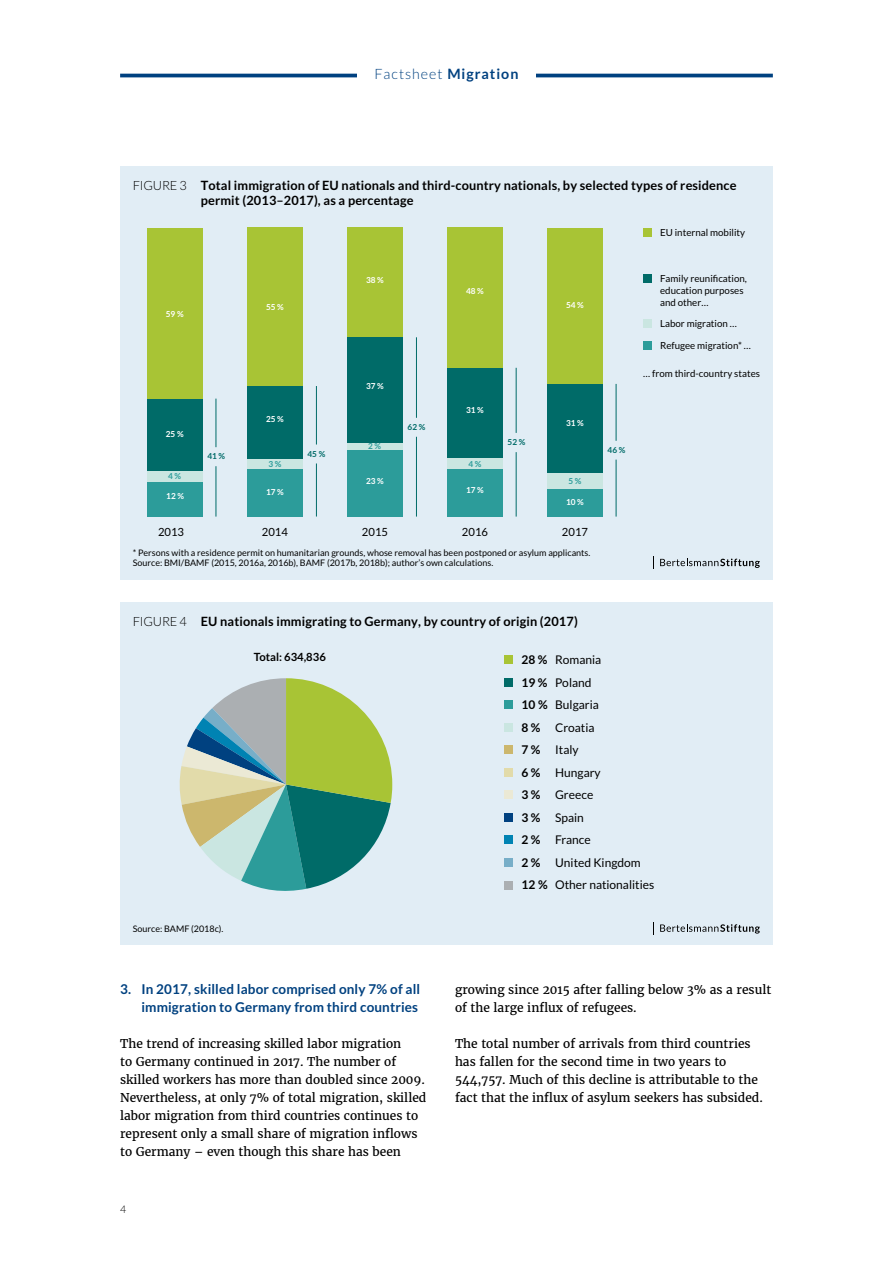
<style>
.page{position:relative;width:893px;height:1263px;background:#fff}
.page>*{position:absolute;margin:0;border:0;box-sizing:border-box;transform-origin:0 0}
.t1{font:300 14.25px "Lato";letter-spacing:.07em;color:#004180}
.t2{font:700 13.5px/18px "Lato";letter-spacing:.01em;color:#004180;text-align:right}
.t3{font:700 12.75px/15.3px "Lato";letter-spacing:.01em;color:#000}
.t4{font:12px/18px "Merriweather";color:#000}
.t5{font:12px/22.5px "Lato";color:#000}
.t6{font:11.25px "Lato";color:#000}
.t7{font:700 11.25px "Lato";color:#000}
.t8{font:300 10.5px "Lato";color:#000}
.t9{font:9.75px/11.7px "Lato";color:#000}
.t10{font:9px/10.8px "Lato";color:#000}
.t11{font:700 8.25px "Lato";color:#fff}
.t12{font:700 8.25px "Lato";color:#006b68}
.t13{font:700 8.25px "Lato";color:#2c9c9a}
.s1{font-weight:700}
.s2{font-weight:300}
</style>
<div class="page">
<hr style="left:120px;top:74px;width:653px;height:3px;background:#004180">
<div style="left:357px;top:68px;width:179px;height:27px;background:#fff"></div>
<div style="left:120px;top:602px;width:653px;height:338px;background:#e1edf5"></div>
<svg style="left:179px;top:678px;width:213px;height:213px"></svg>
<svg style="left:660px;top:924px;width:100px;height:9px"></svg>
<svg style="left:653px;top:922px;width:1px;height:12px"></svg>
<div style="left:504px;top:655px;width:9px;height:9px;background:#a8c435"></div>
<div style="left:504px;top:678px;width:9px;height:8px;background:#006b68"></div>
<div style="left:504px;top:701px;width:9px;height:8px;background:#2c9c9a"></div>
<div style="left:504px;top:723px;width:9px;height:9px;background:#cae6e1"></div>
<div style="left:504px;top:746px;width:9px;height:8px;background:#ccb76d"></div>
<div style="left:504px;top:768px;width:9px;height:9px;background:#e2dbaa"></div>
<div style="left:504px;top:791px;width:9px;height:8px;background:#ebe9d5"></div>
<div style="left:504px;top:813px;width:9px;height:9px;background:#004180"></div>
<div style="left:504px;top:836px;width:9px;height:8px;background:#0083b3"></div>
<div style="left:504px;top:858px;width:9px;height:9px;background:#77aec8"></div>
<div style="left:504px;top:881px;width:9px;height:8px;background:#abafb2"></div>
<div style="left:120px;top:167px;width:653px;height:413px;background:#e1edf5"></div>
<svg style="left:660px;top:559px;width:100px;height:9px"></svg>
<svg style="left:653px;top:556px;width:1px;height:13px"></svg>
<div style="left:643px;top:229px;width:9px;height:8px;background:#a8c435"></div>
<hr style="left:216px;top:466px;width:1px;height:51px;background:#006b68">
<hr style="left:216px;top:399px;width:1px;height:48px;background:#006b68">
<hr style="left:316px;top:386px;width:1px;height:58px;background:#006b68">
<hr style="left:316px;top:463px;width:1px;height:53px;background:#006b68">
<hr style="left:416px;top:437px;width:1px;height:80px;background:#006b68">
<hr style="left:416px;top:337px;width:1px;height:81px;background:#006b68">
<hr style="left:516px;top:368px;width:1px;height:65px;background:#006b68">
<hr style="left:516px;top:452px;width:1px;height:65px;background:#006b68">
<hr style="left:616px;top:384px;width:1px;height:57px;background:#006b68">
<hr style="left:616px;top:460px;width:1px;height:57px;background:#006b68">
<div style="left:147px;top:482px;width:56px;height:35px;background:#2c9c9a"></div>
<div style="left:147px;top:470px;width:56px;height:12px;background:#cae6e1"></div>
<div style="left:147px;top:398px;width:56px;height:73px;background:#006b68"></div>
<div style="left:147px;top:228px;width:56px;height:170px;background:#a8c435"></div>
<div style="left:247px;top:468px;width:56px;height:48px;background:#2c9c9a"></div>
<div style="left:247px;top:459px;width:56px;height:9px;background:#cae6e1"></div>
<div style="left:247px;top:386px;width:56px;height:73px;background:#006b68"></div>
<div style="left:247px;top:227px;width:56px;height:159px;background:#a8c435"></div>
<div style="left:347px;top:450px;width:56px;height:66px;background:#2c9c9a"></div>
<div style="left:347px;top:442px;width:56px;height:8px;background:#cae6e1"></div>
<div style="left:347px;top:337px;width:56px;height:105px;background:#006b68"></div>
<div style="left:347px;top:227px;width:56px;height:110px;background:#a8c435"></div>
<div style="left:447px;top:469px;width:56px;height:47px;background:#2c9c9a"></div>
<div style="left:447px;top:457px;width:56px;height:12px;background:#cae6e1"></div>
<div style="left:447px;top:368px;width:56px;height:89px;background:#006b68"></div>
<div style="left:447px;top:227px;width:56px;height:141px;background:#a8c435"></div>
<div style="left:547px;top:488px;width:56px;height:29px;background:#2c9c9a"></div>
<div style="left:547px;top:473px;width:56px;height:15px;background:#cae6e1"></div>
<div style="left:547px;top:383px;width:56px;height:90px;background:#006b68"></div>
<div style="left:547px;top:228px;width:56px;height:156px;background:#a8c435"></div>
<div style="left:643px;top:274px;width:9px;height:9px;background:#006b68"></div>
<div style="left:643px;top:319px;width:9px;height:9px;background:#cae6e1"></div>
<div style="left:643px;top:341px;width:9px;height:9px;background:#2c9c9a"></div>
<p class="t1" style="left:374px;top:67px;width:145px">Factsheet <span class="s1">Migration</span></p>
<p class="t3" style="left:201px;top:177px;width:537px;text-indent:-68px"><span class="s2">FIGURE 3</span> Total immigration of EU nationals and third-country nationals, by selected types of residence permit (2013–2017), as a percentage</p>
<p class="t9" style="left:660px;top:227px;width:86px">EU internal mobility</p>
<p class="t11" style="left:166px;top:309px;width:19px">59 %</p>
<p class="t11" style="left:266px;top:303px;width:19px">55 %</p>
<p class="t11" style="left:366px;top:275px;width:19px">38 %</p>
<p class="t11" style="left:466px;top:287px;width:19px">48 %</p>
<p class="t11" style="left:566px;top:300px;width:19px">54 %</p>
<p class="t11" style="left:366px;top:381px;width:19px">37 %</p>
<p class="t11" style="left:466px;top:405px;width:19px">31 %</p>
<p class="t11" style="left:166px;top:429px;width:19px">25 %</p>
<p class="t11" style="left:266px;top:414px;width:19px">25 %</p>
<p class="t12" style="left:408px;top:422px;width:19px">62 %</p>
<p class="t11" style="left:566px;top:418px;width:19px">31 %</p>
<p class="t12" style="left:207px;top:452px;width:19px">41 %</p>
<p class="t12" style="left:308px;top:449px;width:19px">45 %</p>
<p class="t13" style="left:268px;top:459px;width:15px">3 %</p>
<p class="t13" style="left:368px;top:441px;width:15px">2 %</p>
<p class="t13" style="left:468px;top:459px;width:15px">4 %</p>
<p class="t12" style="left:508px;top:438px;width:19px">52 %</p>
<p class="t13" style="left:168px;top:471px;width:15px">4 %</p>
<p class="t11" style="left:366px;top:476px;width:19px">23 %</p>
<p class="t13" style="left:568px;top:476px;width:15px">5 %</p>
<p class="t11" style="left:166px;top:492px;width:19px">12 %</p>
<p class="t11" style="left:266px;top:487px;width:19px">17 %</p>
<p class="t11" style="left:466px;top:485px;width:19px">17 %</p>
<p class="t11" style="left:566px;top:497px;width:19px">10 %</p>
<p class="t6" style="left:158px;top:525px;width:28px">2013</p>
<p class="t6" style="left:262px;top:525px;width:28px">2014</p>
<p class="t6" style="left:362px;top:525px;width:28px">2015</p>
<p class="t6" style="left:462px;top:525px;width:28px">2016</p>
<p class="t6" style="left:562px;top:525px;width:28px">2017</p>
<p class="t10" style="left:133px;top:547px;width:459px">* Persons with a residence permit on humanitarian grounds, whose removal has been postponed or asylum applicants.<br>Source: BMI/BAMF (2015, 2016a, 2016b), BAMF (2017b, 2018b); author’s own calculations.</p>
<p class="t12" style="left:608px;top:445px;width:19px">46 %</p>
<p class="t9" style="left:660px;top:273px;width:88px">Family reunification, education purposes and other…</p>
<p class="t9" style="left:660px;top:318px;width:78px">Labor migration …</p>
<p class="t9" style="left:660px;top:340px;width:92px">Refugee migration* …</p>
<p class="t9" style="left:643px;top:368px;width:118px">… from third-country states</p>
<p class="t3" style="left:133px;top:613px;width:447px"><span class="s2">FIGURE 4</span> EU nationals immigrating to Germany, by country of origin (2017)</p>
<p class="t10" style="left:133px;top:923px;width:92px">Source: BAMF (2018c).</p>
<p class="t7" style="left:254px;top:651px;width:74px">Total: 634,836</p>
<p class="t5" style="left:521px;top:648px;width:134px"><span class="s1">28 %</span> Romania<br><span class="s1">19 %</span> Poland<br><span class="s1">10 %</span> Bulgaria<br><span class="s1">8 %</span> Croatia<br><span class="s1">7 %</span> Italy<br><span class="s1">6 %</span> Hungary<br><span class="s1">3 %</span> Greece<br><span class="s1">3 %</span> Spain<br><span class="s1">2 %</span> France<br><span class="s1">2 %</span> United Kingdom<br><span class="s1">12 %</span> Other nationalities</p>
<p class="t2" style="left:120px;top:980px;width:302px">3. In 2017, skilled labor comprised only 7% of all immigration to Germany from third countries</p>
<p class="t4" style="left:120px;top:1034px;width:308px">The trend of increasing skilled labor migration<br>to Germany continued in 2017. The number of skilled workers has more than doubled since 2009.<br>Nevertheless, at only 7% of total migration, skilled labor migration from third countries continues to represent only a small share of migration inflows to Germany – even though this share has been</p>
<p class="t8" style="left:120px;top:1204px;width:8px">4</p>
<p class="t4" style="left:455px;top:980px;width:318px">growing since 2015 after falling below 3% as a result of the large influx of refugees.</p>
<p class="t4" style="left:455px;top:1034px;width:309px">The total number of arrivals from third countries has fallen for the second time in two years to 544,757. Much of this decline is attributable to the fact that the influx of asylum seekers has subsided.</p>
</div>
